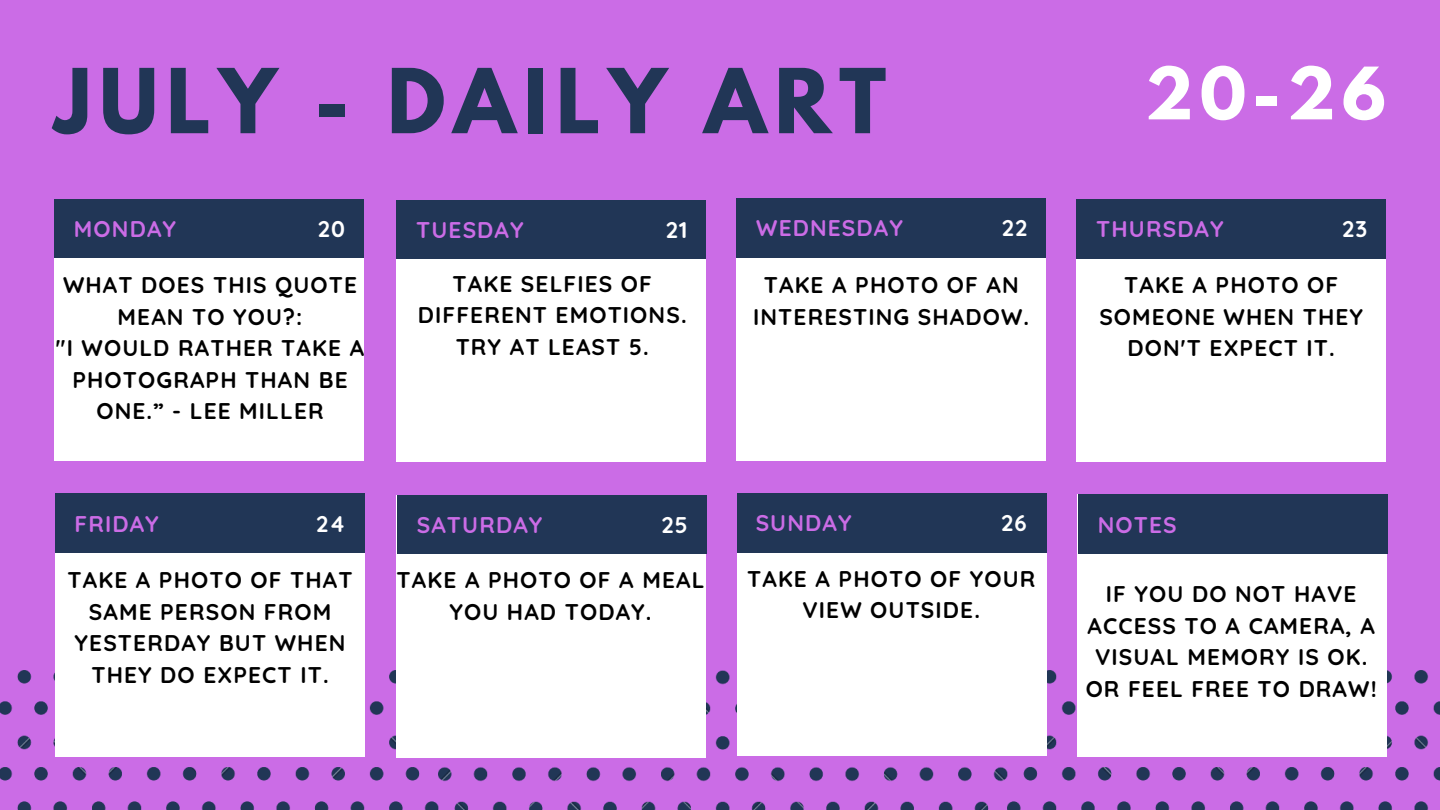
<style>
.page{position:relative;width:1440px;height:810px;background:#cb6ce6}
.page>*{position:absolute;margin:0;border:0;box-sizing:border-box;transform-origin:0 0}
.t1{font:700 79.2px "League Spartan";letter-spacing:.1em;color:#213656}
.t2{font:700 64px "League Spartan";color:#fff}
.t3{font:700 22.6px/31.5px "Quicksand";letter-spacing:.05em;color:#000;text-align:center}
.t4{font:700 22.6px "Quicksand";letter-spacing:.05em;color:#cb6ce6}
.t5{font:700 22.6px "Quicksand";letter-spacing:.05em;color:#fff}
</style>
<div class="page">
<div style="left:54px;top:199px;width:310px;height:262px;background:#fff"></div>
<div style="left:396px;top:200px;width:309px;height:262px;background:#fff"></div>
<div style="left:736px;top:199px;width:310px;height:261px;background:#fff"></div>
<div style="left:1077px;top:200px;width:309px;height:261px;background:#fff"></div>
<img style="left:0;top:671px;width:1440px;height:139px">
<div style="left:55px;top:495px;width:310px;height:261px;background:#fff"></div>
<div style="left:397px;top:495px;width:309px;height:262px;background:#fff"></div>
<div style="left:737px;top:494px;width:310px;height:262px;background:#fff"></div>
<div style="left:1077px;top:495px;width:310px;height:262px;background:#fff"></div>
<div style="left:54px;top:199px;width:310px;height:59px;background:#213656"></div>
<div style="left:396px;top:200px;width:310px;height:59px;background:#213656"></div>
<div style="left:736px;top:199px;width:310px;height:58px;background:#213656"></div>
<div style="left:1076px;top:200px;width:310px;height:58px;background:#213656"></div>
<div style="left:55px;top:494px;width:309px;height:58px;background:#213656"></div>
<div style="left:397px;top:495px;width:310px;height:59px;background:#213656"></div>
<div style="left:737px;top:494px;width:310px;height:58px;background:#213656"></div>
<div style="left:1078px;top:495px;width:310px;height:58px;background:#213656"></div>
<h1 class="t1" style="left:54px;top:62px;width:834px">JULY - DAILY ART</h1>
<h2 class="t2" style="left:1145px;top:62px;width:242px">20-26</h2>
<p class="t4" style="left:74px;top:214px;width:104px">MONDAY</p>
<p class="t5" style="left:318px;top:214px;width:29px">20</p>
<p class="t4" style="left:416px;top:215px;width:109px">TUESDAY</p>
<p class="t5" style="left:666px;top:215px;width:23px">21</p>
<p class="t4" style="left:756px;top:214px;width:148px">WEDNESDAY</p>
<p class="t5" style="left:1002px;top:214px;width:27px">22</p>
<p class="t4" style="left:1096px;top:215px;width:129px">THURSDAY</p>
<p class="t5" style="left:1342px;top:215px;width:27px">23</p>
<p class="t3" style="left:56px;top:269px;width:310px">WHAT DOES THIS QUOTE<br>MEAN TO YOU?:<br>"I WOULD RATHER TAKE A<br>PHOTOGRAPH THAN BE<br>ONE.” - LEE MILLER</p>
<p class="t3" style="left:418px;top:268px;width:270px">TAKE SELFIES OF<br>DIFFERENT EMOTIONS.<br>TRY AT LEAST 5.</p>
<p class="t3" style="left:753px;top:269px;width:278px">TAKE A PHOTO OF AN<br>INTERESTING SHADOW.</p>
<p class="t3" style="left:1099px;top:269px;width:265px">TAKE A PHOTO OF<br>SOMEONE WHEN THEY<br>DON'T EXPECT IT.</p>
<p class="t4" style="left:74px;top:509px;width:86px">FRIDAY</p>
<p class="t5" style="left:316px;top:509px;width:31px">24</p>
<p class="t4" style="left:417px;top:511px;width:127px">SATURDAY</p>
<p class="t5" style="left:661px;top:511px;width:28px">25</p>
<p class="t4" style="left:756px;top:509px;width:97px">SUNDAY</p>
<p class="t5" style="left:1001px;top:509px;width:27px">26</p>
<p class="t4" style="left:1098px;top:510px;width:80px">NOTES</p>
<p class="t3" style="left:67px;top:564px;width:287px">TAKE A PHOTO OF THAT<br>SAME PERSON FROM<br>YESTERDAY BUT WHEN<br>THEY DO EXPECT IT.</p>
<p class="t3" style="left:397px;top:564px;width:309px">TAKE A PHOTO OF A MEAL<br>YOU HAD TODAY.</p>
<p class="t3" style="left:747px;top:562px;width:290px">TAKE A PHOTO OF YOUR<br>VIEW OUTSIDE.</p>
<p class="t3" style="left:1086px;top:578px;width:293px">IF YOU DO NOT HAVE<br>ACCESS TO A CAMERA, A<br>VISUAL MEMORY IS OK.<br>OR FEEL FREE TO DRAW!</p>
</div>
